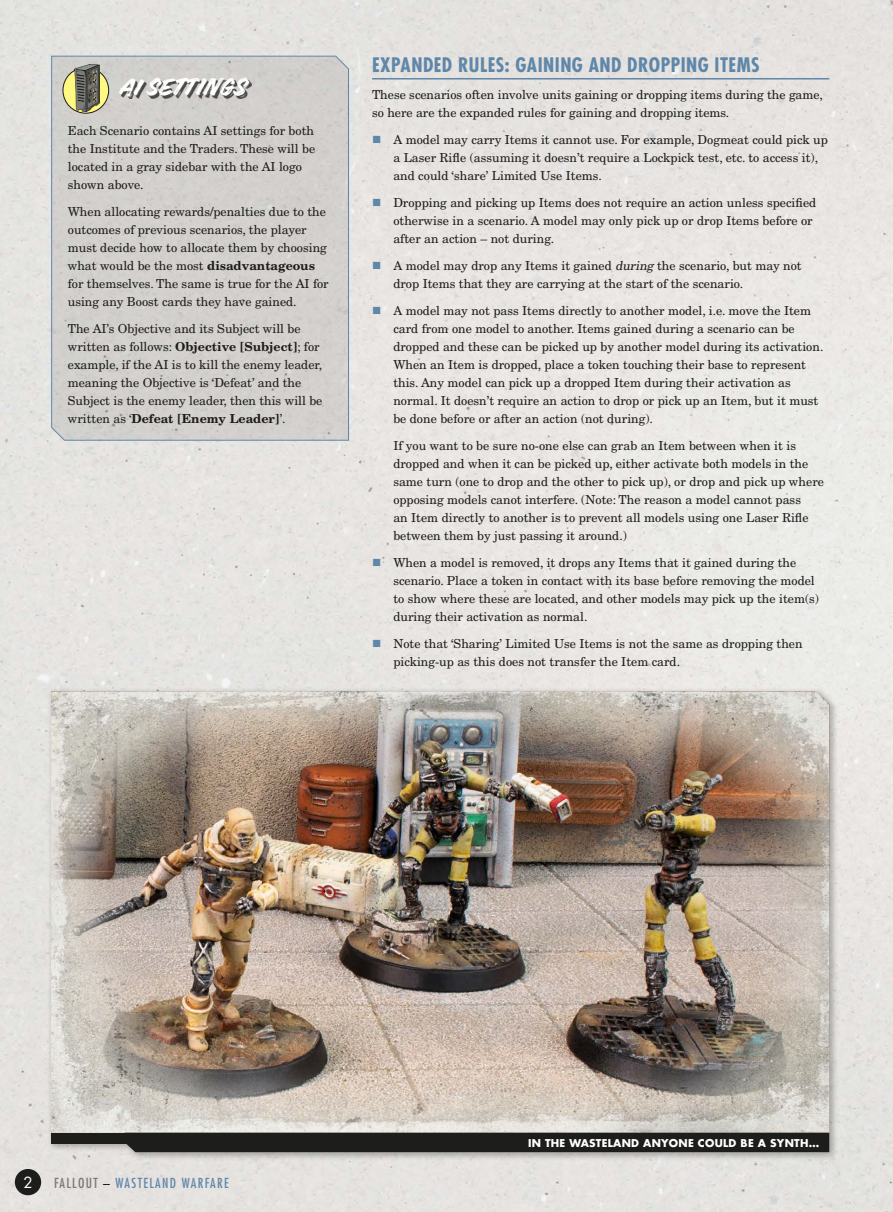
<style>
.page{position:relative;width:893px;height:1212px;background:#e8e5e1}
.page>*{position:absolute;margin:0;border:0;box-sizing:border-box;transform-origin:0 0}
.t1{font:28.5px "Handelson Two";letter-spacing:.01em;color:#fff}
.t2{font:700 condensed 19.5px "Futura Std";letter-spacing:.025em;color:#5f87aa}
.t3{font:15px "Futura Std";color:#fff}
.t4{font:condensed 13.5px "Futura Std";letter-spacing:.1em;color:#5f87aa}
.t5{font:12.3px/18px "New Century Schlbk LT Std";color:#1d1d1b}
.t6{font:700 10.5px "Futura Std";letter-spacing:.025em;color:#fff}
.s1{font-weight:700}
.s2{color:#5f87aa}
.s3{font-style:italic}
.s4{color:#7c7773}
.s5{color:#1d1d1b}
</style>
<div class="page">
<div style="left:51px;top:55px;width:298px;height:386px;background:#d2d0cd"></div>
<div style="left:63px;top:67px;width:46px;height:46px;background:#fff881;border-radius:50%"></div>
<div style="left:63px;top:67px;width:46px;height:47px;border:1px solid #1d1d1b;border-radius:50%"></div>
<img style="left:74px;top:65px;width:26px;height:46px">
<div style="left:47px;top:687px;width:791px;height:473px;background:#1d1d1b;opacity:.3"></div>
<img style="left:51px;top:691px;width:778px;height:441px">
<div style="left:51px;top:1133px;width:619px;height:10px;background:#1d1d1b"></div>
<div style="left:15px;top:1169px;width:26px;height:26px;background:#1d1d1b;border-radius:50%"></div>
<hr style="left:372px;top:78px;width:457px;height:2px;background:#5f87aa">
<div style="left:125px;top:1132px;width:704px;height:20px;background:#1d1d1b"></div>
<div style="left:121px;top:80px;width:131px;height:19px;background:#1d1d1b;opacity:.75"></div>
<h1 class="t1" style="left:119px;top:71px;width:128px">AI SETTINGS</h1>
<p class="t5" style="left:68px;top:122px;width:249px">Each Scenario contains AI settings for both the Institute and the Traders. These will be located in a gray sidebar with the AI logo shown above.</p>
<p class="t5" style="left:68px;top:203px;width:262px">When allocating rewards/penalties due to the outcomes of previous scenarios, the player must decide how to allocate them by choosing what would be the most <span class="s1">disadvantageous </span>for themselves. The same is true for the AI for using any Boost cards they have gained.</p>
<p class="t5" style="left:68px;top:320px;width:256px">The AI’s Objective and its Subject will be written as follows: <span class="s1">Objective [Subject]</span>; for example, if the AI is to kill the enemy leader, meaning the Objective is ‘Defeat’ and the Subject is the enemy leader, then this will be written as ‘<span class="s1">Defeat [Enemy Leader]</span>’.</p>
<h2 class="t2" style="left:372px;top:53px;width:389px">EXPANDED RULES: GAINING AND DROPPING ITEMS</h2>
<p class="t5" style="left:372px;top:86px;width:452px">These scenarios often involve units gaining or dropping items during the game, so here are the expanded rules for gaining and dropping items.</p>
<p class="t5" style="left:393px;top:131px;width:436px;text-indent:-21px"><span class="s2">■</span> A model may carry Items it cannot use. For example, Dogmeat could pick up a Laser Rifle (assuming it doesn’t require a Lockpick test, etc. to access it), and could ‘share’ Limited Use Items.</p>
<p class="t5" style="left:393px;top:194px;width:424px;text-indent:-21px"><span class="s2">■</span> Dropping and picking up Items does not require an action unless specified otherwise in a scenario. A model may only pick up or drop Items before or after an action – not during.</p>
<p class="t5" style="left:393px;top:257px;width:410px;text-indent:-21px"><span class="s2">■</span> A model may drop any Items it gained <span class="s3">during</span> the scenario, but may not drop Items that they are carrying at the start of the scenario.</p>
<p class="t5" style="left:393px;top:302px;width:432px;text-indent:-21px"><span class="s2">■</span> A model may not pass Items directly to another model, i.e. move the Item card from one model to another. Items gained during a scenario can be dropped and these can be picked up by another model during its activation.<br>When an Item is dropped, place a token touching their base to represent this. Any model can pick up a dropped Item during their activation as normal. It doesn’t require an action to drop or pick up an Item, but it must be done before or after an action (not during).</p>
<p class="t5" style="left:393px;top:437px;width:432px">If you want to be sure no-one else can grab an Item between when it is dropped and when it can be picked up, either activate both models in the same turn (one to drop and the other to pick up), or drop and pick up where opposing models canot interfere. (Note: The reason a model cannot pass<br>an Item directly to another is to prevent all models using one Laser Rifle between them by just passing it around.)</p>
<p class="t5" style="left:393px;top:554px;width:427px;text-indent:-21px"><span class="s2">■</span> When a model is removed, it drops any Items that it gained during the scenario. Place a token in contact with its base before removing the model to show where these are located, and other models may pick up the item(s) during their activation as normal.</p>
<p class="t5" style="left:393px;top:635px;width:411px;text-indent:-21px"><span class="s2">■</span> Note that ‘Sharing’ Limited Use Items is not the same as dropping then picking-up as this does not transfer the Item card.</p>
<p class="t3" style="left:23px;top:1173px;width:11px">2</p>
<p class="t4" style="left:54px;top:1174px;width:176px"><span class="s4">FALLOUT</span> <span class="s5">–</span> WASTELAND WARFARE</p>
<p class="t6" style="left:528px;top:1136px;width:293px">IN THE WASTELAND ANYONE COULD BE A SYNTH…</p>
</div>
